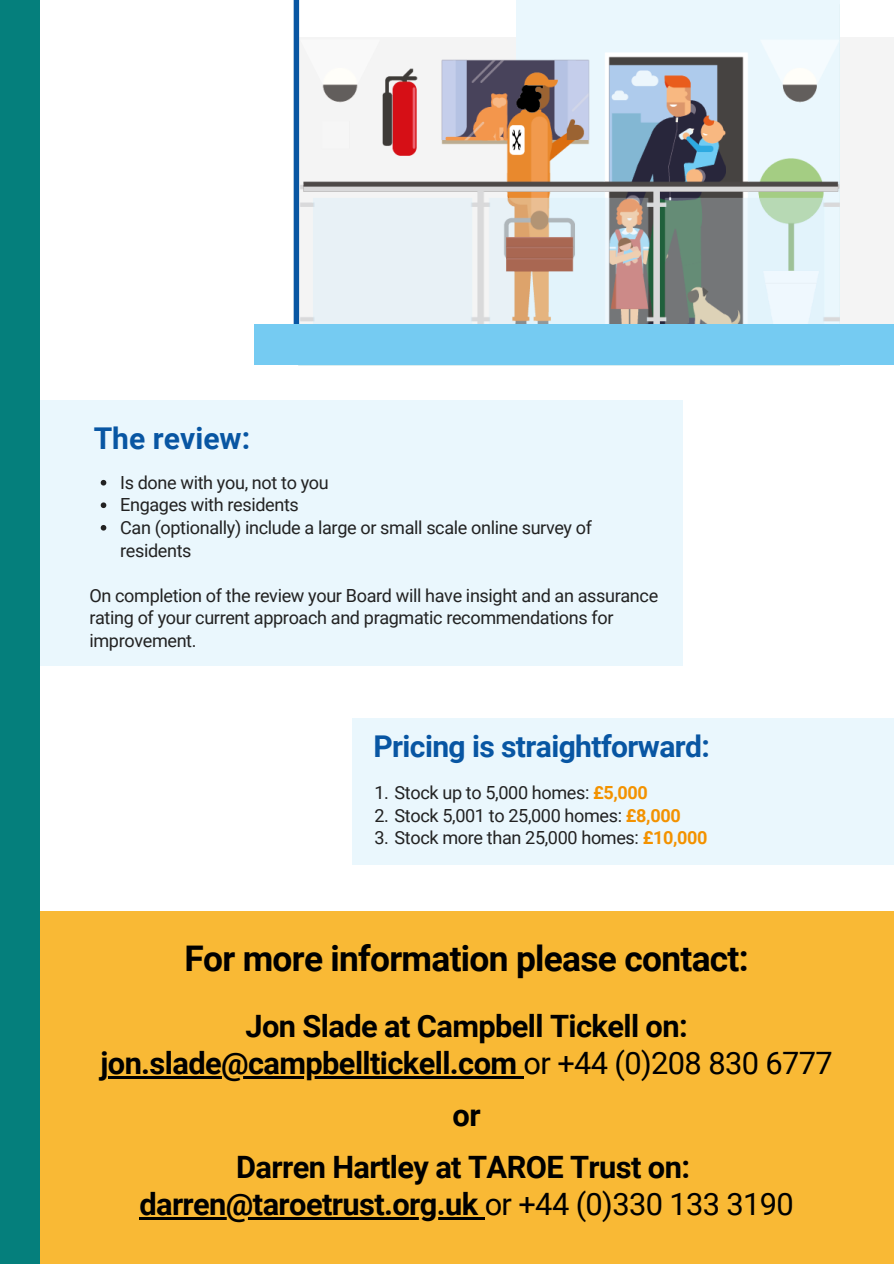
<style>
.page{position:relative;width:894px;height:1264px;background:#fff}
.page>*{position:absolute;margin:0;border:0;box-sizing:border-box;transform-origin:0 0}
.t1{font:700 35.25px "Roboto";letter-spacing:-.02em;color:#000}
.t2{font:700 30.75px/37.2px "Roboto";letter-spacing:-.02em;color:#000;text-align:center}
.t3{font:700 30px "Roboto";letter-spacing:-.02em;color:#0856a3}
.t4{font:700 30px "Roboto";color:#0856a3}
.t5{font:18px/22.5px "Roboto";letter-spacing:-.02em;color:#222}
.s1{font-weight:700;color:#f39200}
.s2{font-weight:400}
</style>
<div class="page">
<div style="left:352px;top:717px;width:541px;height:147px;background:#eaf7fd"></div>
<div style="left:21px;top:400px;width:661px;height:266px;background:#eaf7fd"></div>
<div style="left:0;top:911px;width:893px;height:352px;background:#f9b935"></div>
<div style="left:0;top:0;width:39px;height:1263px;background:#057f7c"></div>
<hr style="left:108px;top:1076px;width:408px;height:2px;background:#000">
<svg style="left:516px;top:1076px;width:7px;height:2px"></svg>
<hr style="left:139px;top:1217px;width:338px;height:2px;background:#000">
<svg style="left:477px;top:1217px;width:7px;height:2px"></svg>
<svg style="left:101px;top:480px;width:5px;height:5px"></svg>
<svg style="left:101px;top:502px;width:5px;height:6px"></svg>
<svg style="left:101px;top:525px;width:5px;height:5px"></svg>
<div style="left:296px;top:38px;width:597px;height:306px;background:#f4f4f4"></div>
<img style="left:293px;top:5px;width:545px;height:319px">
<div style="left:254px;top:324px;width:639px;height:41px;background:#75cbf2"></div>
<p class="t4" style="left:94px;top:421px;width:158px">The review:</p>
<p class="t5" style="left:120px;top:471px;width:210px">Is done with you, not to you</p>
<p class="t5" style="left:120px;top:494px;width:180px">Engages with residents</p>
<p class="t5" style="left:120px;top:516px;width:473px">Can (optionally) include a large or small scale online survey of residents</p>
<p class="t5" style="left:89px;top:584px;width:570px">On completion of the review your Board will have insight and an assurance rating of your current approach and pragmatic recommendations for improvement.</p>
<p class="t3" style="left:373px;top:729px;width:338px">Pricing is straightforward:</p>
<p class="t5" style="left:374px;top:781px;width:275px">1. Stock up to 5,000 homes: <span class="s1">£5,000</span></p>
<p class="t5" style="left:374px;top:804px;width:307px">2. Stock 5,001 to 25,000 homes: <span class="s1">£8,000</span></p>
<p class="t5" style="left:374px;top:826px;width:334px">3. Stock more than 25,000 homes: <span class="s1">£10,000</span></p>
<p class="t1" style="left:184px;top:938px;width:565px">For more information please contact:</p>
<p class="t2" style="left:100px;top:1008px;width:733px">Jon Slade at Campbell Tickell on: jon.slade@campbelltickell.com <span class="s2">or +44 (0)208 830 6777</span></p>
<p class="t2" style="left:452px;top:1097px;width:30px">or</p>
<p class="t2" style="left:236px;top:1148px;width:455px">Darren Hartley at TAROE Trust on:</p>
<p class="t2" style="left:139px;top:1185px;width:655px">darren@taroetrust.org.uk <span class="s2">or +44 (0)330 133 3190</span></p>
</div>
